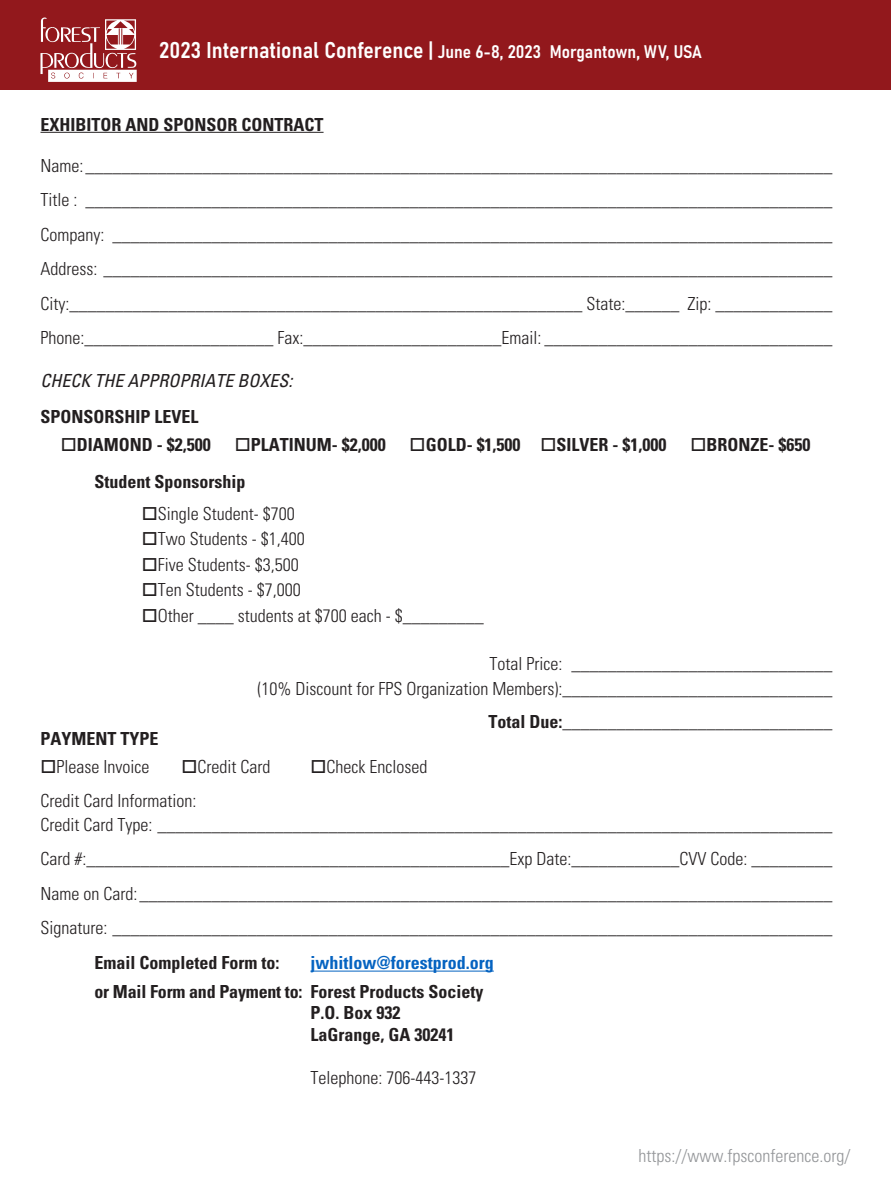
<style>
.page{position:relative;width:891px;height:1188px;background:#fff}
.page>*{position:absolute;margin:0;border:0;box-sizing:border-box;transform-origin:0 0}
.t1{font:300 condensed 18px "Univers";color:#231f20}
.t2{font:700 condensed 18px "Univers";color:#231f20}
.t3{font:18px "Bahnschrift";color:#fff}
.t4{font:300 condensed 18px "Univers";color:#939598}
.t5{font:italic condensed 18px "Univers";color:#231f20}
.t6{font:700 condensed 18px "Univers";color:#0563c1}
.s1{font-size:22.5px}
.s2{font-size:21px}
.s3{font-weight:700}
</style>
<div class="page">
<div style="left:0;top:0;width:891px;height:90px;background:#92181c"></div>
<hr style="left:40px;top:132px;width:284px;height:1px;background:#231f20">
<hr style="left:310px;top:971px;width:184px;height:1px;background:#0563c1">
<svg style="left:41px;top:18px;width:96px;height:64px"></svg>
<p class="t3" style="left:159px;top:38px;width:544px"><span class="s1">2023 International Conference</span> <span class="s2">|</span> June 6-8, 2023 Morgantown, WV, USA</p>
<p class="t2" style="left:40px;top:113px;width:285px">EXHIBITOR AND SPONSOR CONTRACT</p>
<p class="t1" style="left:40px;top:155px;width:793px">Name:___________________________________________________________________________________</p>
<p class="t1" style="left:40px;top:189px;width:793px">Title : ___________________________________________________________________________________</p>
<p class="t1" style="left:40px;top:224px;width:793px">Company: ________________________________________________________________________________</p>
<p class="t1" style="left:40px;top:258px;width:793px">Address: _________________________________________________________________________________</p>
<p class="t1" style="left:40px;top:293px;width:793px">City:_________________________________________________________ State:______ Zip: _____________</p>
<p class="t1" style="left:40px;top:327px;width:793px">Phone:_____________________ Fax:______________________Email: ________________________________</p>
<p class="t5" style="left:40px;top:370px;width:254px">CHECK THE APPROPRIATE BOXES:</p>
<p class="t2" style="left:40px;top:405px;width:160px">SPONSORSHIP LEVEL</p>
<p class="t2" style="left:61px;top:433px;width:151px">□DIAMOND - $2,500</p>
<p class="t2" style="left:235px;top:433px;width:152px">□PLATINUM- $2,000</p>
<p class="t2" style="left:410px;top:433px;width:258px">□GOLD- $1,500 □SILVER - $1,000</p>
<p class="t2" style="left:691px;top:433px;width:122px">□BRONZE- $650</p>
<p class="t2" style="left:94px;top:470px;width:153px">Student Sponsorship</p>
<p class="t1" style="left:142px;top:503px;width:154px">□Single Student- $700</p>
<p class="t1" style="left:142px;top:528px;width:164px">□Two Students - $1,400</p>
<p class="t1" style="left:142px;top:554px;width:158px">□Five Students- $3,500</p>
<p class="t1" style="left:142px;top:579px;width:160px">□Ten Students - $7,000</p>
<p class="t1" style="left:142px;top:605px;width:343px">□Other ____ students at $700 each - $_________</p>
<p class="t1" style="left:490px;top:653px;width:344px">Total Price: _____________________________</p>
<p class="t1" style="left:258px;top:678px;width:576px">(10% Discount for FPS Organization Members):______________________________</p>
<p class="t1" style="left:489px;top:711px;width:345px"><span class="s3">Total Due:</span>______________________________</p>
<p class="t2" style="left:40px;top:727px;width:120px">PAYMENT TYPE</p>
<p class="t1" style="left:40px;top:756px;width:110px">□Please Invoice</p>
<p class="t1" style="left:181px;top:756px;width:91px">□Credit Card</p>
<p class="t1" style="left:310px;top:756px;width:118px">□Check Enclosed</p>
<p class="t1" style="left:40px;top:790px;width:157px">Credit Card Information:</p>
<p class="t1" style="left:40px;top:814px;width:793px">Credit Card Type: ___________________________________________________________________________</p>
<p class="t1" style="left:40px;top:848px;width:793px">Card #:_______________________________________________Exp Date:____________CVV Code: _________</p>
<p class="t1" style="left:40px;top:883px;width:793px">Name on Card:_____________________________________________________________________________</p>
<p class="t1" style="left:40px;top:917px;width:793px">Signature: ________________________________________________________________________________</p>
<p class="t2" style="left:94px;top:952px;width:186px">Email Completed Form to:</p>
<p class="t6" style="left:310px;top:952px;width:185px">jwhitlow@forestprod.org</p>
<p class="t2" style="left:94px;top:980px;width:390px">or Mail Form and Payment to: Forest Products Society</p>
<p class="t2" style="left:310px;top:1002px;width:91px">P.O. Box 932</p>
<p class="t2" style="left:310px;top:1023px;width:145px">LaGrange, GA 30241</p>
<p class="t1" style="left:310px;top:1067px;width:167px">Telephone: 706-443-1337</p>
<p class="t4" style="left:639px;top:1145px;width:213px">https://www.fpsconference.org/</p>
</div>
